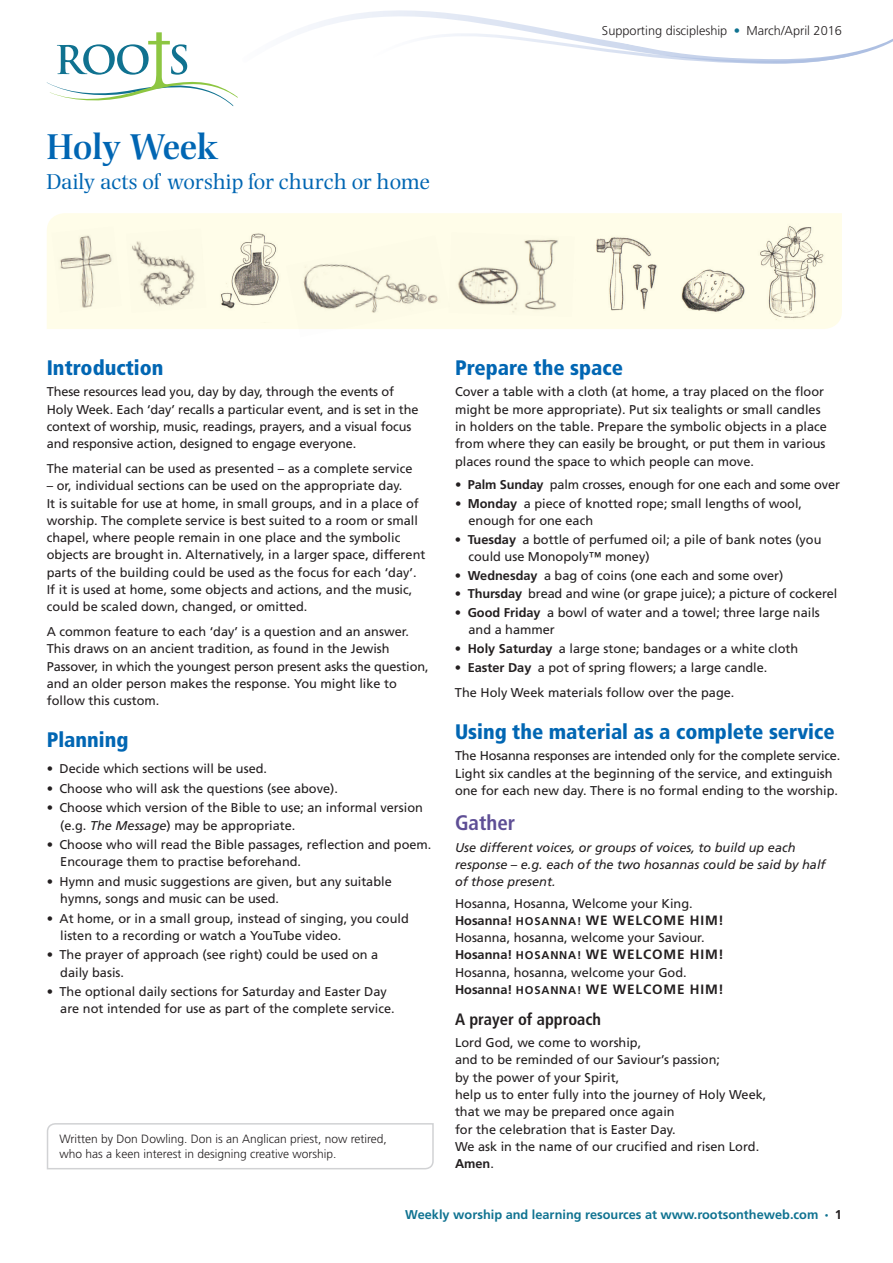
<style>
.page{position:relative;width:893px;height:1263px;background:#fff}
.page>*{position:absolute;margin:0;border:0;box-sizing:border-box;transform-origin:0 0}
.t1{font:600 37.5px "Photina MT Std";color:#0166b3}
.t2{font:22.5px "Photina MT Std";color:#0166b3}
.t3{font:900 condensed 21px "Frutiger LT Std";color:#0166b3}
.t4{font:700 condensed 21px "Frutiger LT Std";color:#5e4e95}
.t5{font:700 condensed 16.5px "Frutiger LT Std";color:#231f20}
.t6{font:700 13.5px "Frutiger LT Std";letter-spacing:.06em;color:#231f20}
.t7{font:12.75px/17.2px "Frutiger LT Std";color:#231f20}
.t8{font:italic 12.75px/17.2px "Frutiger LT Std";color:#231f20}
.t9{font:700 12.75px "Frutiger LT Std";color:#107391}
.t10{font:300 12.75px "Frutiger LT Std";color:#231f20}
.t11{font:300 12px/15px "Frutiger LT Std";color:#231f20}
.s1{font-weight:700;font-stretch:condensed;color:#107391}
.s2{font-style:italic}
.s3{font-weight:700}
.s4{font-weight:700;font-size:11.25px}
.s5{font-weight:700;font-size:13.5px}
.s6{font-size:7.5px}
.s7{color:#231f20}
</style>
<div class="page">
<div style="left:47px;top:213px;width:795px;height:116px;background:#fffde9"></div>
<img style="left:52px;top:226px;width:70px;height:86px">
<img style="left:126px;top:229px;width:80px;height:84px">
<img style="left:216px;top:229px;width:69px;height:93px">
<img style="left:286px;top:235px;width:164px;height:94px">
<img style="left:449px;top:232px;width:126px;height:85px">
<img style="left:575px;top:226px;width:84px;height:92px">
<img style="left:674px;top:260px;width:73px;height:63px">
<img style="left:757px;top:217px;width:72px;height:107px">
<svg style="left:47px;top:10px;width:846px;height:96px"></svg>
<svg style="left:46px;top:1123px;width:388px;height:47px"></svg>
<h1 class="t1" style="left:47px;top:126px;width:173px">Holy Week</h1>
<h2 class="t2" style="left:47px;top:169px;width:385px">Daily acts of worship for church or home</h2>
<p class="t10" style="left:602px;top:23px;width:241px">Supporting discipleship <span class="s1">•</span> March/April 2016</p>
<h3 class="t3" style="left:47px;top:355px;width:118px">Introduction</h3>
<p class="t7" style="left:47px;top:383px;width:373px">These resources lead you, day by day, through the events of Holy Week. Each ‘day’ recalls a particular event, and is set in the context of worship, music, readings, prayers, and a visual focus and responsive action, designed to engage everyone.</p>
<p class="t7" style="left:47px;top:460px;width:367px">The material can be used as presented – as a complete service</p>
<p class="t7" style="left:47px;top:477px;width:380px">– or, individual sections can be used on the appropriate day.<br>It is suitable for use at home, in small groups, and in a place of worship. The complete service is best suited to a room or small chapel, where people remain in one place and the symbolic objects are brought in. Alternatively, in a larger space, different parts of the building could be used as the focus for each ‘day’.<br>If it is used at home, some objects and actions, and the music, could be scaled down, changed, or omitted.</p>
<p class="t7" style="left:47px;top:623px;width:383px">A common feature to each ‘day’ is a question and an answer.<br>This draws on an ancient tradition, as found in the Jewish Passover, in which the youngest person present asks the question, and an older person makes the response. You might like to follow this custom.</p>
<h3 class="t3" style="left:47px;top:727px;width:83px">Planning</h3>
<p class="t7" style="left:47px;top:760px;width:222px">• Decide which sections will be used.</p>
<p class="t7" style="left:47px;top:780px;width:293px">• Choose who will ask the questions (see above).</p>
<p class="t7" style="left:60px;top:799px;width:364px;text-indent:-14px">• Choose which version of the Bible to use; an informal version (e.g. <span class="s2">The Message</span>) may be appropriate.</p>
<p class="t7" style="left:60px;top:836px;width:373px;text-indent:-14px">• Choose who will read the Bible passages, reflection and poem.<br>Encourage them to practise beforehand.</p>
<p class="t7" style="left:60px;top:873px;width:333px;text-indent:-14px">• Hymn and music suggestions are given, but any suitable hymns, songs and music can be used.</p>
<p class="t7" style="left:60px;top:909px;width:350px;text-indent:-14px">• At home, or in a small group, instead of singing, you could listen to a recording or watch a YouTube video.</p>
<p class="t7" style="left:60px;top:946px;width:320px;text-indent:-14px">• The prayer of approach (see right) could be used on a daily basis.</p>
<p class="t7" style="left:60px;top:983px;width:336px;text-indent:-14px">• The optional daily sections for Saturday and Easter Day are not intended for use as part of the complete service.</p>
<p class="t11" style="left:60px;top:1131px;width:329px">Written by Don Dowling. Don is an Anglican priest, now retired, who has a keen interest in designing creative worship.</p>
<h3 class="t3" style="left:455px;top:355px;width:170px">Prepare the space</h3>
<p class="t7" style="left:455px;top:383px;width:373px">Cover a table with a cloth (at home, a tray placed on the floor might be more appropriate). Put six tealights or small candles in holders on the table. Prepare the symbolic objects in a place from where they can easily be brought, or put them in various places round the space to which people can move.</p>
<p class="t7" style="left:455px;top:476px;width:387px"><span class="s3">• Palm Sunday</span> palm crosses, enough for one each and some over</p>
<p class="t7" style="left:468px;top:494px;width:335px;text-indent:-13px"><span class="s3">• Monday</span> a piece of knotted rope; small lengths of wool, enough for one each</p>
<p class="t7" style="left:468px;top:530px;width:355px;text-indent:-13px"><span class="s3">• Tuesday</span> a bottle of perfumed oil; a pile of bank notes (you could use Monopoly™ money)</p>
<p class="t7" style="left:455px;top:566px;width:330px"><span class="s3">• Wednesday</span> a bag of coins (one each and some over)</p>
<p class="t7" style="left:455px;top:585px;width:384px"><span class="s3">• Thursday</span> bread and wine (or grape juice); a picture of cockerel</p>
<p class="t7" style="left:468px;top:604px;width:353px;text-indent:-13px"><span class="s3">• Good Friday</span> a bowl of water and a towel; three large nails and a hammer</p>
<p class="t7" style="left:455px;top:640px;width:345px"><span class="s3">• Holy Saturday</span> a large stone; bandages or a white cloth</p>
<p class="t7" style="left:455px;top:655px;width:314px;line-height:24.9px"><span class="s3">• Easter Day</span> a pot of spring flowers; a large candle.<br>The Holy Week materials follow over the page.</p>
<h3 class="t3" style="left:455px;top:719px;width:381px">Using the material as a complete service</h3>
<p class="t7" style="left:455px;top:747px;width:387px">The Hosanna responses are intended only for the complete service.<br>Light six candles at the beginning of the service, and extinguish one for each new day. There is no formal ending to the worship.</p>
<h3 class="t4" style="left:455px;top:810px;width:62px">Gather</h3>
<p class="t8" style="left:455px;top:839px;width:372px">Use different voices, or groups of voices, to build up each response – e.g. each of the two hosannas could be said by half of those present.</p>
<p class="t7" style="left:455px;top:895px;width:239px">Hosanna, Hosanna, Welcome your King.<br><span class="s3">Hosanna!</span> <span class="s4">Hosanna!</span> <span class="s5">Wewe</span></p>
<p class="t6" style="left:636px;top:912px;width:38px">lcomeh</p>
<p class="t6" style="left:700px;top:912px;width:25px">im!</p>
<p class="t7" style="left:455px;top:929px;width:251px">Hosanna, hosanna, welcome your Saviour.<br><span class="s3">Hosanna!</span> <span class="s4">Hosanna!</span> <span class="s5">Wewe</span></p>
<p class="t6" style="left:636px;top:947px;width:38px">lcomeh</p>
<p class="t6" style="left:700px;top:947px;width:25px">im!</p>
<p class="t7" style="left:455px;top:964px;width:233px">Hosanna, hosanna, welcome your God.<br><span class="s3">Hosanna!</span> <span class="s4">Hosanna!</span> <span class="s5">Wewe</span></p>
<p class="t6" style="left:636px;top:981px;width:38px">lcomeh</p>
<p class="t6" style="left:700px;top:981px;width:25px">im!</p>
<p class="t5" style="left:455px;top:1010px;width:148px">A prayer of approach</p>
<p class="t7" style="left:455px;top:1034px;width:313px">Lord God, we come to worship,<br>and to be reminded of our Saviour’s passion;<br>by the power of your Spirit,<br>help us to enter fully into the journey of Holy Week, that we may be prepared once again<br>for the celebration that is Easter Day.<br>We ask in the name of our crucified and risen Lord.<br><span class="s3">Amen</span>.</p>
<p class="t9" style="left:405px;top:1207px;width:438px">Weekly worship and learning resources at www.rootsontheweb.com <span class="s6">•</span> <span class="s7">1</span></p>
</div>
